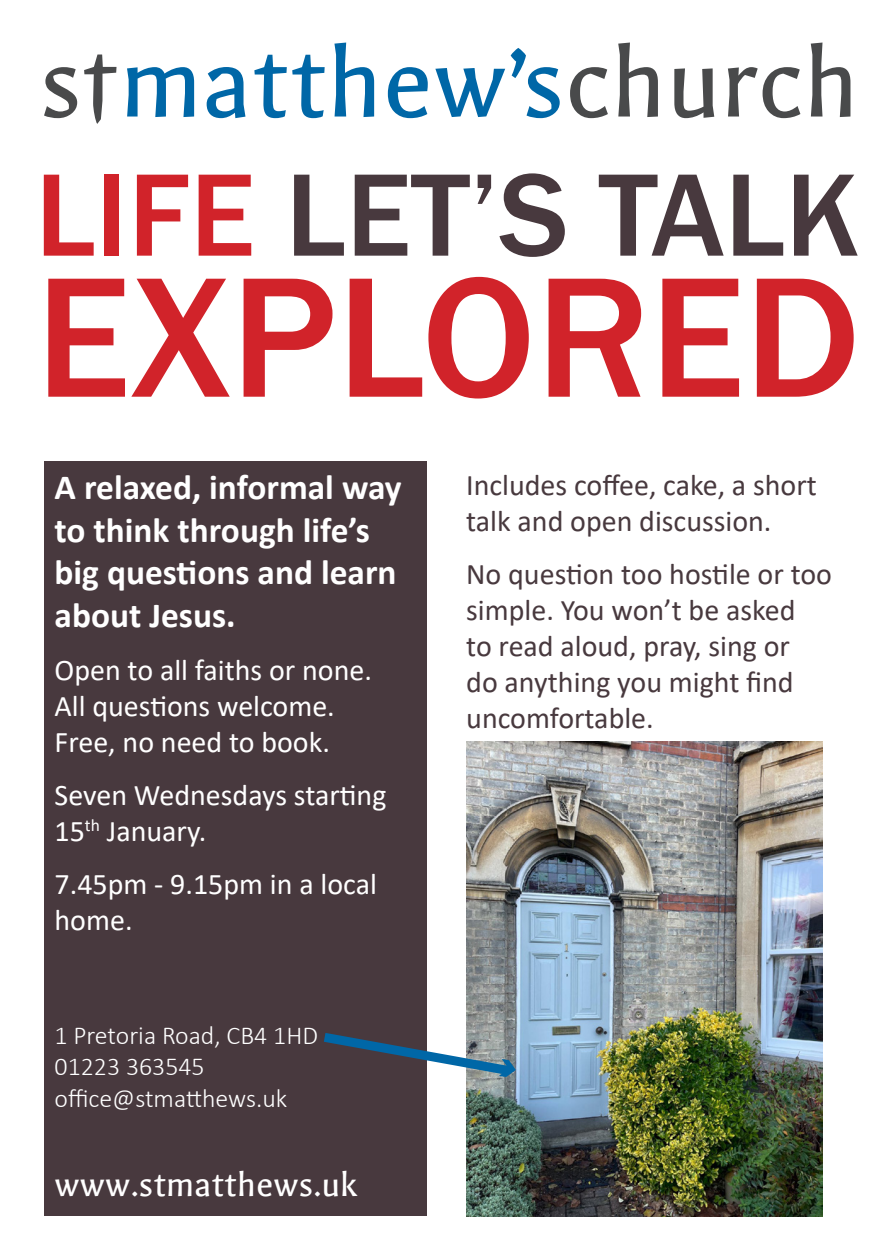
<style>
.page{position:relative;width:893px;height:1259px;background:#fff}
.page>*{position:absolute;margin:0;border:0;box-sizing:border-box;transform-origin:0 0}
.t1{font:500 177px "Franklin Gothic";color:#d1232a}
.t2{font:500 121.5px "Franklin Gothic";color:#48393e}
.t3{font:37.2px "Galdeano";color:#fff}
.t4{font:700 35.4px/42.6px "Calibri";color:#fff}
.t5{font:30px/36px "Calibri";color:#48393e}
.t6{font:30px/36px "Calibri";color:#fff}
.t7{font:300 25.8px/31.8px "Calibri";color:#fff}
.s1{color:#d1232a}
</style>
<div class="page">
<img style="left:466px;top:741px;width:356px;height:475px">
<div style="left:44px;top:461px;width:383px;height:755px;background:#48393e"></div>
<svg style="left:44px;top:67px;width:33px;height:51px"></svg>
<svg style="left:127px;top:67px;width:67px;height:50px"></svg>
<svg style="left:207px;top:67px;width:38px;height:51px"></svg>
<svg style="left:254px;top:55px;width:71px;height:63px"></svg>
<svg style="left:334px;top:43px;width:40px;height:74px"></svg>
<svg style="left:388px;top:67px;width:40px;height:51px"></svg>
<svg style="left:435px;top:68px;width:70px;height:49px"></svg>
<svg style="left:511px;top:48px;width:49px;height:70px"></svg>
<svg style="left:570px;top:67px;width:38px;height:51px"></svg>
<svg style="left:618px;top:43px;width:40px;height:74px"></svg>
<svg style="left:674px;top:68px;width:40px;height:50px"></svg>
<svg style="left:728px;top:67px;width:72px;height:51px"></svg>
<svg style="left:811px;top:43px;width:39px;height:74px"></svg>
<svg style="left:84px;top:54px;width:33px;height:70px"></svg>
<svg style="left:324px;top:1027px;width:196px;height:54px"></svg>
<p class="t2" style="left:35px;top:140px;width:826px"><span class="s1">LIFE</span> LET’S TALK</p>
<p class="t1" style="left:35px;top:228px;width:826px">EXPLORED</p>
<p class="t4" style="left:55px;top:465px;width:349px">A relaxed, informal way to think through life’s big questions and learn about Jesus.</p>
<p class="t6" style="left:55px;top:651px;width:319px">Open to all faiths or none.</p>
<p class="t6" style="left:55px;top:687px;width:282px">All questions welcome.</p>
<p class="t6" style="left:55px;top:723px;width:277px">Free, no need to book.</p>
<p class="t6" style="left:55px;top:776px;width:333px">Seven Wednesdays starting<br>15<sup>th</sup> January.</p>
<p class="t6" style="left:55px;top:865px;width:324px">7.45pm - 9.15pm in a local home.</p>
<p class="t7" style="left:55px;top:1019px;width:265px">1 Pretoria Road, CB4 1HD<br>01223 363545 office@stmatthews.uk</p>
<p class="t3" style="left:55px;top:1165px;width:304px">www.stmatthews.uk</p>
<p class="t5" style="left:466px;top:466px;width:352px">Includes coffee, cake, a short talk and open discussion.</p>
<p class="t5" style="left:466px;top:555px;width:367px">No question too hostile or too simple. You won’t be asked<br>to read aloud, pray, sing or<br>do anything you might find uncomfortable.</p>
</div>
